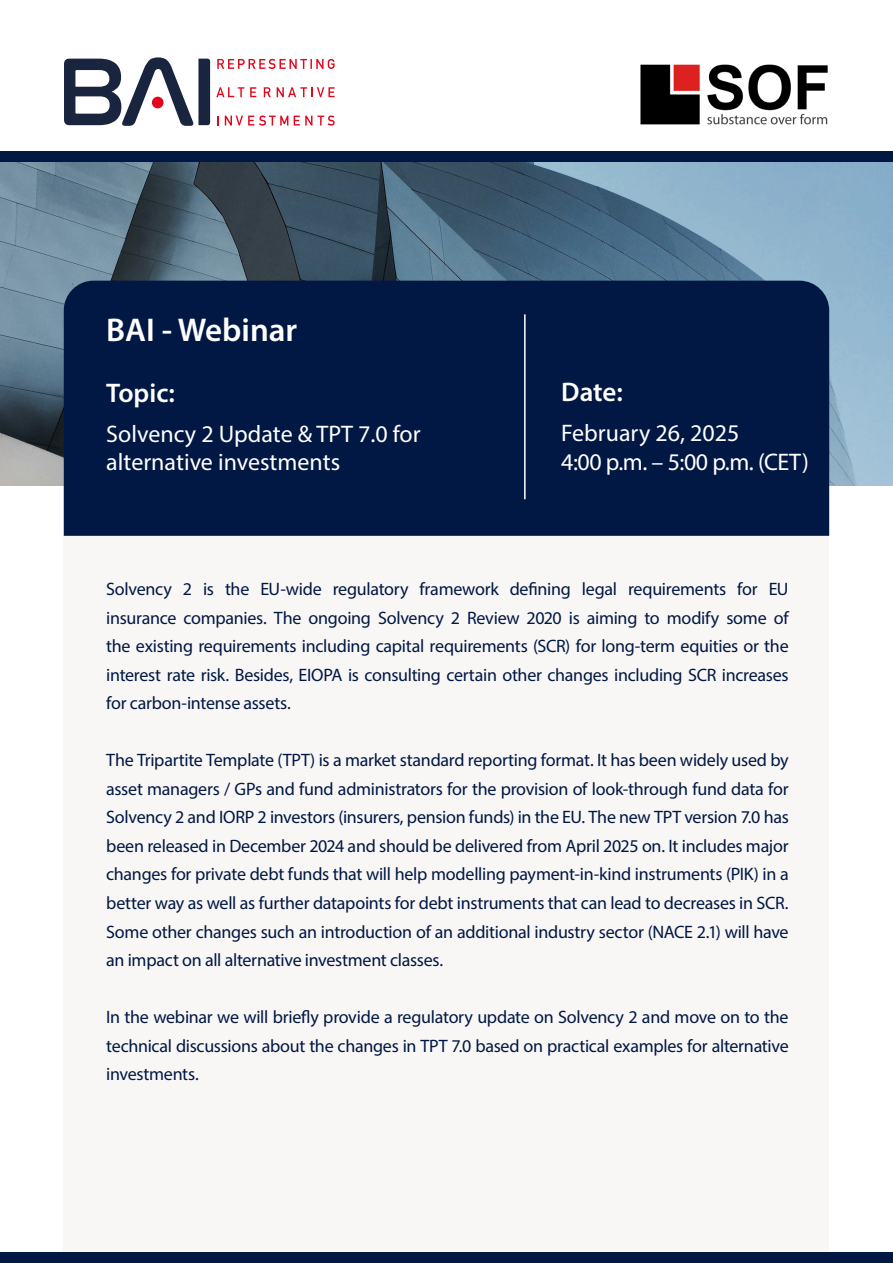
<style>
.page{position:relative;width:893px;height:1263px;background:#fff}
.page>*{position:absolute;margin:0;border:0;box-sizing:border-box;transform-origin:0 0}
.t1{font:600 33px "Myriad Pro";color:#fff}
.t2{font:600 27px "Myriad Pro";color:#fff}
.t3{font:24px/28.8px "Myriad Pro";color:#fff}
.Fließtext{font:18px/28.5px "Myriad Pro";letter-spacing:-.015em;color:#001843;text-align:justify}
</style>
<div class="page">
<div style="left:64px;top:485px;width:765px;height:778px;background:#f9f6f6"></div>
<div style="left:0;top:1252px;width:893px;height:11px;background:#001843"></div>
<img style="left:0;top:162px;width:893px;height:323px">
<div style="left:0;top:151px;width:893px;height:11px;background:#001843"></div>
<div style="left:64px;top:281px;width:765px;height:255px;background:#001843"></div>
<svg style="left:64px;top:57px;width:146px;height:69px"></svg>
<div style="left:152px;top:97px;width:12px;height:11px;background:#e3051c;border-radius:50%"></div>
<svg style="left:217px;top:116px;width:2px;height:10px"></svg>
<svg style="left:294px;top:116px;width:41px;height:10px"></svg>
<svg style="left:216px;top:87px;width:28px;height:10px"></svg>
<svg style="left:250px;top:87px;width:6px;height:10px"></svg>
<svg style="left:264px;top:87px;width:7px;height:10px"></svg>
<svg style="left:225px;top:116px;width:63px;height:10px"></svg>
<svg style="left:277px;top:87px;width:58px;height:10px"></svg>
<svg style="left:217px;top:59px;width:118px;height:10px"></svg>
<hr style="left:524px;top:314px;width:2px;height:185px;background:#fff">
<img style="left:640px;top:64px;width:188px;height:61px">
<p class="t1" style="left:106px;top:309px;width:193px">BAI - Webinar</p>
<p class="t2" style="left:106px;top:376px;width:70px">Topic:</p>
<p class="t3" style="left:106px;top:419px;width:316px">Solvency 2 Update &amp; TPT 7.0 for alternative investments</p>
<p class="t2" style="left:561px;top:375px;width:63px">Date:</p>
<p class="t3" style="left:561px;top:418px;width:249px">February 26, 2025<br>4:00 p.m. – 5:00 p.m. (CET)</p>
<p class="Fließtext" style="left:106px;top:575px;width:684px">Solvency 2 is the EU-wide regulatory framework defining legal requirements for EU insurance companies. The ongoing Solvency 2 Review 2020 is aiming to modify some of the existing requirements including capital requirements (SCR) for long-term equities or the interest rate risk. Besides, EIOPA is consulting certain other changes including SCR increases for carbon-intense assets.</p>
<p class="Fließtext" style="left:106px;top:746px;width:684px">The Tripartite Template (TPT) is a market standard reporting format. It has been widely used by asset managers / GPs and fund administrators for the provision of look-through fund data for Solvency 2 and IORP 2 investors (insurers, pension funds) in the EU. The new TPT version 7.0 has been released in December 2024 and should be delivered from April 2025 on. It includes major changes for private debt funds that will help modelling payment-in-kind instruments (PIK) in a better way as well as further datapoints for debt instruments that can lead to decreases in SCR.<br>Some other changes such an introduction of an additional industry sector (NACE 2.1) will have an impact on all alternative investment classes.</p>
<p class="Fließtext" style="left:106px;top:1002px;width:684px">In the webinar we will briefly provide a regulatory update on Solvency 2 and move on to the technical discussions about the changes in TPT 7.0 based on practical examples for alternative investments.</p>
</div>
